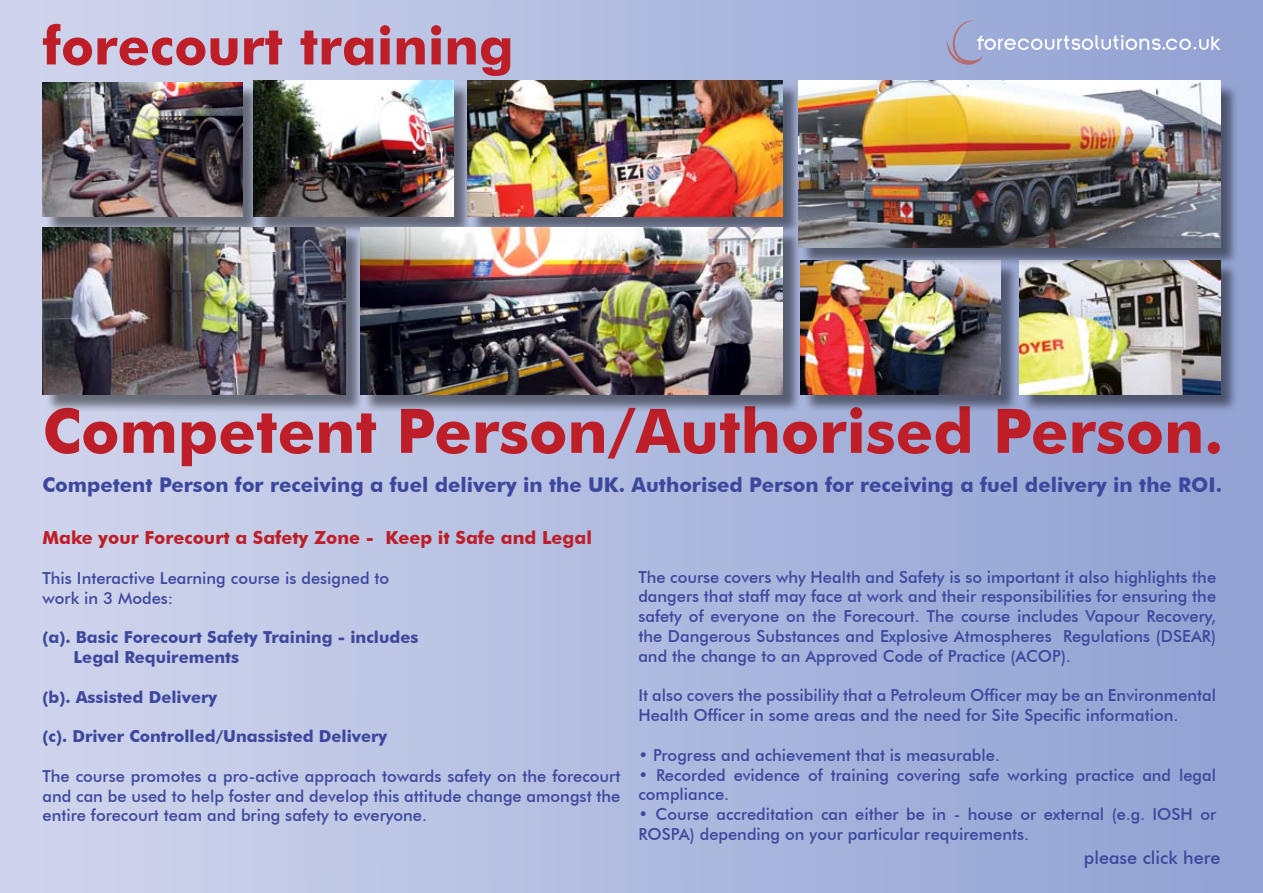
<style>
.page{position:relative;width:1263px;height:893px;background:#fff}
.page>*{position:absolute;margin:0;border:0;box-sizing:border-box;transform-origin:0 0}
.t1{font:700 61.5px "Futura BT";color:#be1e28}
.t2{font:700 52.95px "Futura BT";color:#be1e28}
.t3{font:700 20.25px "Futura BT";color:#3d479d}
.t4{font:700 18px "Futura BT";color:#be1e28}
.t5{font:500 18px "Futura BT";color:#3d479d}
.t6{font:500 16.5px/19.8px "Futura BT";color:#3d479d}
.t7{font:700 16.5px/19.8px "Futura BT";color:#3d479d}
</style>
<div class="page">
<img style="left:0;top:0;width:1263px;height:893px">
<svg style="left:944px;top:18px;width:276px;height:48px;background:#a1add7"></svg>
<div style="left:470px;top:83px;width:337px;height:159px;background:#000;opacity:.48"></div>
<img style="left:468px;top:81px;width:315px;height:136px">
<div style="left:1022px;top:262px;width:223px;height:157px;background:#000;opacity:.48"></div>
<img style="left:1025px;top:273px;width:195px;height:121px">
<div style="left:803px;top:262px;width:222px;height:157px;background:#000;opacity:.48"></div>
<img style="left:808px;top:273px;width:192px;height:121px">
<div style="left:256px;top:83px;width:222px;height:159px;background:#000;opacity:.48"></div>
<img style="left:254px;top:81px;width:199px;height:136px">
<div style="left:801px;top:83px;width:445px;height:190px;background:#000;opacity:.48"></div>
<img style="left:798px;top:81px;width:422px;height:167px">
<div style="left:45px;top:84px;width:222px;height:158px;background:#000;opacity:.48"></div>
<img style="left:43px;top:82px;width:199px;height:135px">
<div style="left:363px;top:230px;width:445px;height:190px;background:#000;opacity:.48"></div>
<img style="left:361px;top:227px;width:421px;height:167px">
<div style="left:45px;top:230px;width:326px;height:189px;background:#000;opacity:.48"></div>
<img style="left:43px;top:228px;width:302px;height:166px">
<h2 class="t2" style="left:43px;top:13px;width:473px">forecourt training</h2>
<h1 class="t1" style="left:43px;top:394px;width:1182px">Competent Person/Authorised Person.</h1>
<p class="t3" style="left:43px;top:472px;width:1181px">Competent Person for receiving a fuel delivery in the UK. Authorised Person for receiving a fuel delivery in the ROI.</p>
<p class="t4" style="left:43px;top:527px;width:551px">Make your Forecourt a Safety Zone - Keep it Safe and Legal</p>
<p class="t6" style="left:43px;top:568px;width:348px">This Interactive Learning course is designed to work in 3 Modes:</p>
<p class="t7" style="left:74px;top:627px;width:346px;text-indent:-31px">(a). Basic Forecourt Safety Training - includes<br>Legal Requirements</p>
<p class="t7" style="left:43px;top:687px;width:176px">(b). Assisted Delivery</p>
<p class="t7" style="left:43px;top:726px;width:346px">(c). Driver Controlled/Unassisted Delivery</p>
<p class="t6" style="left:43px;top:766px;width:579px;text-align:justify">The course promotes a pro-active approach towards safety on the forecourt and can be used to help foster and develop this attitude change amongst the entire forecourt team and bring safety to everyone.</p>
<p class="t6" style="left:638px;top:567px;width:579px;text-align:justify">The course covers why Health and Safety is so important it also highlights the dangers that staff may face at work and their responsibilities for ensuring the safety of everyone on the Forecourt. The course includes Vapour Recovery, the Dangerous Substances and Explosive Atmospheres Regulations (DSEAR) and the change to an Approved Code of Practice (ACOP).</p>
<p class="t6" style="left:638px;top:685px;width:579px">It also covers the possibility that a Petroleum Officer may be an Environmental<br>Health Officer in some areas and the need for Site Specific information.</p>
<p class="t6" style="left:638px;top:745px;width:363px">• Progress and achievement that is measurable.</p>
<p class="t6" style="left:638px;top:765px;width:579px">• Recorded evidence of training covering safe working practice and legal compliance.</p>
<p class="t6" style="left:638px;top:804px;width:579px">• Course accreditation can either be in - house or external (e.g. IOSH or<br>ROSPA) depending on your particular requirements.</p>
<p class="t5" style="left:1084px;top:847px;width:138px">please click here</p>
</div>
